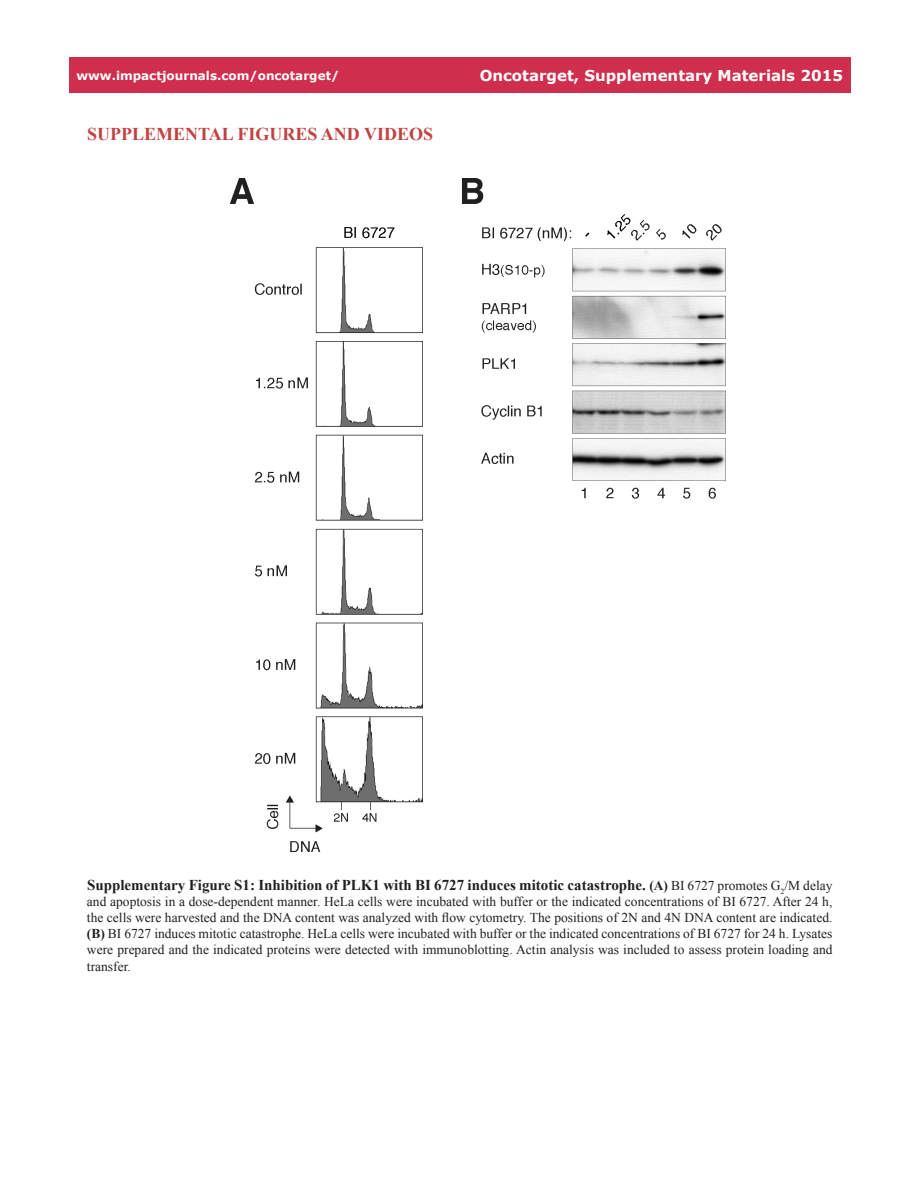
<style>
.page{position:relative;width:918px;height:1188px;background:#fff}
.page>*{position:absolute;margin:0;border:0;box-sizing:border-box;transform-origin:0 0}
.t1{font:700 18px "Times New Roman";color:#c24141}
.t2{font:700 15px "Times New Roman";color:#231f20}
.t3{font:700 15px "Verdana";color:#fff}
.t4{font:13.5px/16.2px "Times New Roman";color:#231f20;text-align:justify}
.t5{font:700 12px "Verdana";color:#fff}
.s1{font-size:13.5px}
.s2{font-weight:400;font-size:13.5px}
.s3{font-weight:700}
</style>
<div class="page">
<div style="left:69px;top:57px;width:781px;height:36px;background:#cf2e4c"></div>
<img style="left:230px;top:179px;width:495px;height:672px">
<p class="t5" style="left:76px;top:67px;width:264px">www.impactjournals.com/oncotarget/</p>
<p class="t3" style="left:480px;top:65px;width:365px">Oncotarget, Supplementary Materials 2015</p>
<h1 class="t1" style="left:87px;top:121px;width:347px">SUPPLEMENTAL FIGURES AND VIDEOS</h1>
<p class="t2" style="left:87px;top:874px;width:747px">Supplementary Figure S1: Inhibition of PLK1 with BI 6727 induces mitotic catastrophe. <span class="s1">(A)</span> <span class="s2">BI 6727 promotes G</span><sub>2</sub><span class="s2">/M delay</span></p>
<p class="t4" style="left:87px;top:893px;width:747px">and apoptosis in a dose-dependent manner. HeLa cells were incubated with buffer or the indicated concentrations of BI 6727. After 24 h, the cells were harvested and the DNA content was analyzed with flow cytometry. The positions of 2N and 4N DNA content are indicated. <span class="s3">(B)</span> BI 6727 induces mitotic catastrophe. HeLa cells were incubated with buffer or the indicated concentrations of BI 6727 for 24 h. Lysates were prepared and the indicated proteins were detected with immunoblotting. Actin analysis was included to assess protein loading and transfer.</p>
</div>
